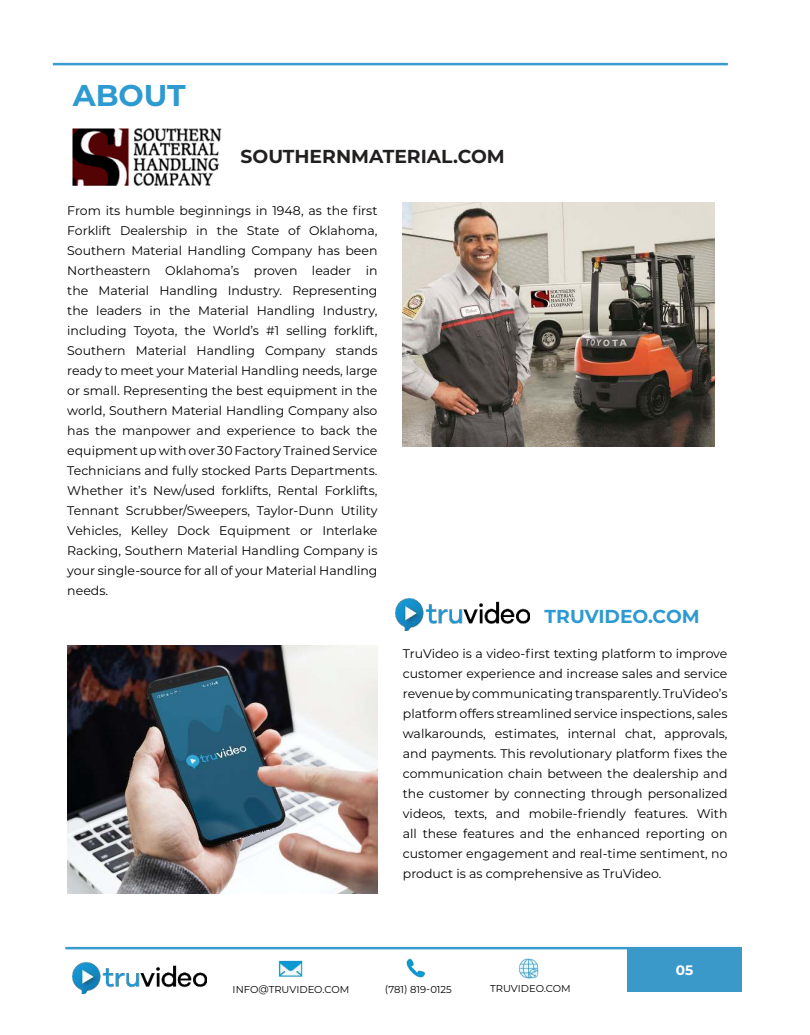
<style>
.page{position:relative;width:810px;height:1035px;background:#fff}
.page>*{position:absolute;margin:0;border:0;box-sizing:border-box;transform-origin:0 0}
.t1{font:700 30px "Montserrat";color:#2d9ad2}
.t2{font:700 18.75px "Montserrat";color:#221f1f}
.t3{font:700 18.75px "Montserrat";color:#2d9ad2}
.t4{font:700 13.75px "Montserrat";color:#fff}
.t5{font:12.5px/20px "Montserrat";color:#010102;text-align:justify}
.t6{font:10px "Montserrat";color:#010102}
</style>
<div class="page">
<hr style="left:65px;top:947px;width:675px;height:2px;background:#369bce">
<img style="left:403px;top:202px;width:312px;height:245px">
<img style="left:67px;top:646px;width:310px;height:247px">
<div style="left:627px;top:947px;width:115px;height:44px;background:#3a99c9"></div>
<hr style="left:53px;top:63px;width:675px;height:2px;background:#369bce">
<img style="left:396px;top:599px;width:134px;height:31px">
<img style="left:73px;top:962px;width:133px;height:32px">
<img style="left:278px;top:958px;width:261px;height:21px">
<img style="left:73px;top:129px;width:149px;height:57px">
<h1 class="t1" style="left:73px;top:82px;width:115px">ABOUT</h1>
<h2 class="t2" style="left:241px;top:148px;width:266px">SOUTHERNMATERIAL.COM</h2>
<p class="t5" style="left:67px;top:201px;width:312px">From its humble beginnings in 1948, as the first Forklift Dealership in the State of Oklahoma, Southern Material Handling Company has been Northeastern Oklahoma’s proven leader in the Material Handling Industry. Representing the leaders in the Material Handling Industry, including Toyota, the World’s #1 selling forklift, Southern Material Handling Company stands ready to meet your Material Handling needs, large or small. Representing the best equipment in the world, Southern Material Handling Company also has the manpower and experience to back the equipment up with over 30 Factory Trained Service Technicians and fully stocked Parts Departments.<br>Whether it’s New/used forklifts, Rental Forklifts, Tennant Scrubber/Sweepers, Taylor-Dunn Utility Vehicles, Kelley Dock Equipment or Interlake Racking, Southern Material Handling Company is your single-source for all of your Material Handling needs.</p>
<h2 class="t3" style="left:545px;top:608px;width:157px">TRUVIDEO.COM</h2>
<p class="t5" style="left:403px;top:644px;width:326px">TruVideo is a video-first texting platform to improve customer experience and increase sales and service revenue by communicating transparently. TruVideo’s platform offers streamlined service inspections, sales walkarounds, estimates, internal chat, approvals, and payments. This revolutionary platform fixes the communication chain between the dealership and the customer by connecting through personalized videos, texts, and mobile-friendly features. With all these features and the enhanced reporting on customer engagement and real-time sentiment, no product is as comprehensive as TruVideo.</p>
<p class="t4" style="left:676px;top:964px;width:19px">05</p>
<p class="t6" style="left:233px;top:984px;width:118px">INFO@TRUVIDEO.COM</p>
<p class="t6" style="left:385px;top:985px;width:68px">(781) 819-0125</p>
<p class="t6" style="left:490px;top:983px;width:82px">TRUVIDEO.COM</p>
</div>
